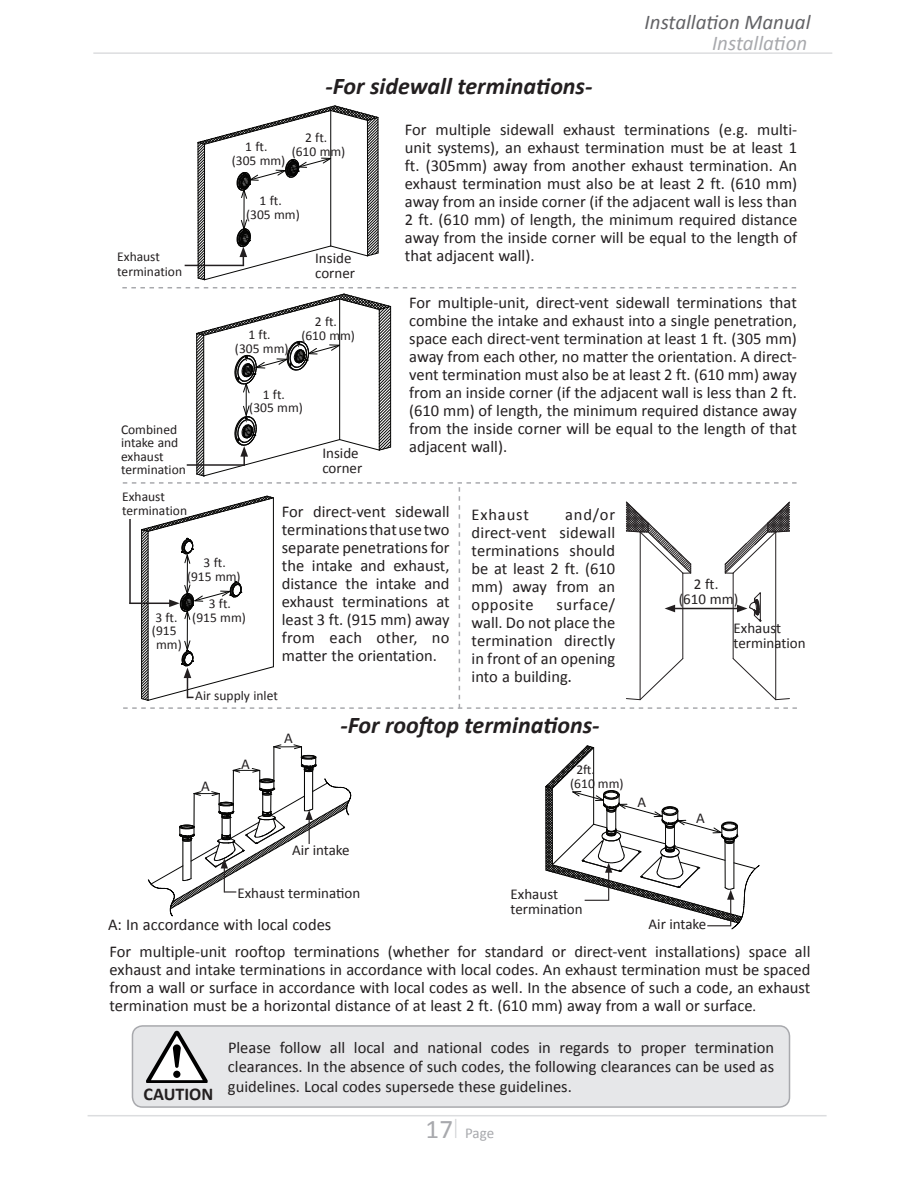
<style>
.page{position:relative;width:918px;height:1188px;background:#fff}
.page>*{position:absolute;margin:0;border:0;box-sizing:border-box;transform-origin:0 0}
.t1{font:italic 700 24px "Calibri";color:#231f20}
.t2{font:italic 21px "Calibri";color:#636366}
.t3{font:italic 21px "Calibri";color:#a8a9ad}
.t4{font:700 18px "Calibri";color:#231f20}
.t5{font:16.5px/18px "Calibri";color:#231f20;text-align:justify}
.t6{font:16.5px "Calibri";letter-spacing:.055em;color:#231f20}
.t7{font:15px/15px "Calibri";color:#231f20}
.t8{font:15px "Calibri";color:#a8a9ad}
.t9{font:13.5px/13.5px "Calibri";color:#231f20;text-align:center}
.s1{font-size:18px}
.s2{font-family:"Koz Min Pro"}
.s3{font-size:27px}
</style>
<div class="page">
<hr style="left:88px;top:1115px;width:739px;height:1px;background:#dcdddf">
<svg style="left:455px;top:1119px;width:1px;height:19px"></svg>
<hr style="left:93px;top:52px;width:739px;height:2px;background:#dcdddf">
<div style="left:132px;top:1026px;width:658px;height:81px;background:#e6e7e9;border-radius:10px"></div>
<div style="left:132px;top:1025px;width:658px;height:83px;border:2px solid #a8a9ad;border-radius:10px"></div>
<svg style="left:146px;top:1031px;width:62px;height:52px"></svg>
<svg style="left:122px;top:287px;width:674px;height:1px"></svg>
<hr style="left:378px;top:118px;width:1px;height:135px;background:#050504">
<svg style="left:198px;top:105px;width:180px;height:175px"></svg>
<hr style="left:185px;top:265px;width:59px;height:1px;background:#231f20">
<svg style="left:148px;top:744px;width:203px;height:173px"></svg>
<svg style="left:545px;top:745px;width:215px;height:184px"></svg>
<svg style="left:123px;top:294px;width:674px;height:415px"></svg>
<hr style="left:129px;top:519px;width:2px;height:85px;background:#231f20">
<p class="t2" style="left:645px;top:8px;width:167px">Installation Manual</p>
<p class="t3" style="left:712px;top:28px;width:97px">Installation</p>
<h1 class="t1" style="left:326px;top:70px;width:268px">-For sidewall terminations-</h1>
<p class="t5" style="left:405px;top:121px;width:394px">For multiple sidewall exhaust terminations (e.g. multi&shy;unit systems), an exhaust termination must be at least 1 ft. (305mm) away from another exhaust termination. An exhaust termination must also be at least 2 ft. (610 mm) away from an inside corner (if the adjacent wall is less than 2 ft. (610 mm) of length, the minimum required distance away from the inside corner will be equal to the length of that adjacent wall).</p>
<p class="t5" style="left:409px;top:294px;width:389px">For multiple-unit, direct-vent sidewall terminations that combine the intake and exhaust into a single penetration, space each direct-vent termination at least 1 ft. (305 mm) away from each other, no matter the orientation. A direct&shy;vent termination must also be at least 2 ft. (610 mm) away from an inside corner (if the adjacent wall is less than 2 ft. (610 mm) of length, the minimum required distance away from the inside corner will be equal to the length of that adjacent wall).</p>
<p class="t9" style="left:292px;top:131px;width:55px">2 ft.<br>(610 mm)</p>
<p class="t9" style="left:232px;top:140px;width:55px">1 ft.<br>(305 mm)</p>
<p class="t9" style="left:246px;top:194px;width:55px">1 ft.<br>(305 mm)</p>
<p class="t9" style="left:117px;top:249px;width:66px;line-height:15px;text-align:left">Exhaust termination</p>
<p class="t7" style="left:315px;top:251px;width:41px">Inside corner</p>
<p class="t9" style="left:315px;top:315px;width:24px">2 ft.</p>
<p class="t9" style="left:248px;top:328px;width:24px">1 ft.</p>
<p class="t9" style="left:301px;top:328px;width:55px">(610 mm)</p>
<p class="t9" style="left:235px;top:342px;width:55px">(305 mm)</p>
<p class="t9" style="left:249px;top:388px;width:55px">1 ft.<br>(305 mm)</p>
<p class="t9" style="left:121px;top:423px;width:66px;text-align:left">Combined intake and exhaust termination</p>
<p class="t7" style="left:322px;top:445px;width:41px">Inside corner</p>
<p class="t9" style="left:122px;top:490px;width:66px;text-align:left">Exhaust termination</p>
<p class="t9" style="left:187px;top:556px;width:55px">3 ft.<br>(915 mm)</p>
<p class="t9" style="left:192px;top:597px;width:55px">3 ft.<br>(915 mm)</p>
<p class="t9" style="left:152px;top:611px;width:31px">3 ft. (915 mm)</p>
<p class="t5" style="left:282px;top:502px;width:169px">For direct-vent sidewall terminations that use two separate penetrations for the intake and exhaust, distance the intake and exhaust terminations at least 3 ft. (915 mm) away from each other, no matter the orientation.</p>
<p class="t9" style="left:195px;top:689px;width:84px">Air supply inlet</p>
<p class="t5" style="left:472px;top:505px;width:145px;text-indent:94px">and/or direct-vent sidewall terminations should be at least 2 ft. (610 mm) away from an opposite</p>
<p class="t6" style="left:471px;top:504px;width:59px">Exhaust</p>
<p class="t5" style="left:472px;top:595px;width:145px;text-indent:85px">surface/ wall. Do not place the termination directly in front of an opening into a building<span class="s1">.</span></p>
<p class="t7" style="left:201px;top:779px;width:10px">A</p>
<p class="t7" style="left:241px;top:756px;width:10px">A</p>
<p class="t7" style="left:284px;top:731px;width:10px">A</p>
<h1 class="t1" style="left:341px;top:710px;width:260px">-For rooftop terminations-</h1>
<p class="t9" style="left:570px;top:763px;width:55px;text-align:left;text-indent:6px">2ft.<br>(610 mm)</p>
<p class="t7" style="left:292px;top:843px;width:59px">Air intake</p>
<p class="t7" style="left:237px;top:886px;width:124px">Exhaust termination</p>
<p class="t7" style="left:511px;top:886px;width:74px">Exhaust termination</p>
<p class="t5" style="left:108px;top:915px;width:225px">A: In accordance with local codes</p>
<p class="t7" style="left:679px;top:577px;width:61px;text-align:center">2 ft.<br>(610 mm)</p>
<p class="t7" style="left:734px;top:621px;width:74px">Exhaust termination</p>
<p class="t7" style="left:637px;top:794px;width:10px">A</p>
<p class="t7" style="left:696px;top:811px;width:10px">A</p>
<p class="t7" style="left:649px;top:917px;width:59px">Air intake</p>
<p class="t5" style="left:110px;top:943px;width:702px">For multiple-unit rooftop terminations (whether for standard or direct-vent installations) space all exhaust and intake terminations in accordance with local codes. An exhaust termination must be spaced from a wall or surface in accordance with local codes as well. In the absence of such a code, an exhaust termination must be a horizontal distance of at least 2 ft. (610 mm) away from a wall or surface<span class="s2">.</span></p>
<p class="t4" style="left:144px;top:1082px;width:71px">CAUTION</p>
<p class="t5" style="left:228px;top:1037px;width:548px;line-height:19.8px">Please follow all local and national codes in regards to proper termination clearances. In the absence of such codes, the following clearances can be used as guidelines. Local codes supersede these guidelines.</p>
<p class="t8" style="left:426px;top:1123px;width:70px"><span class="s3">17</span> Page</p>
</div>
